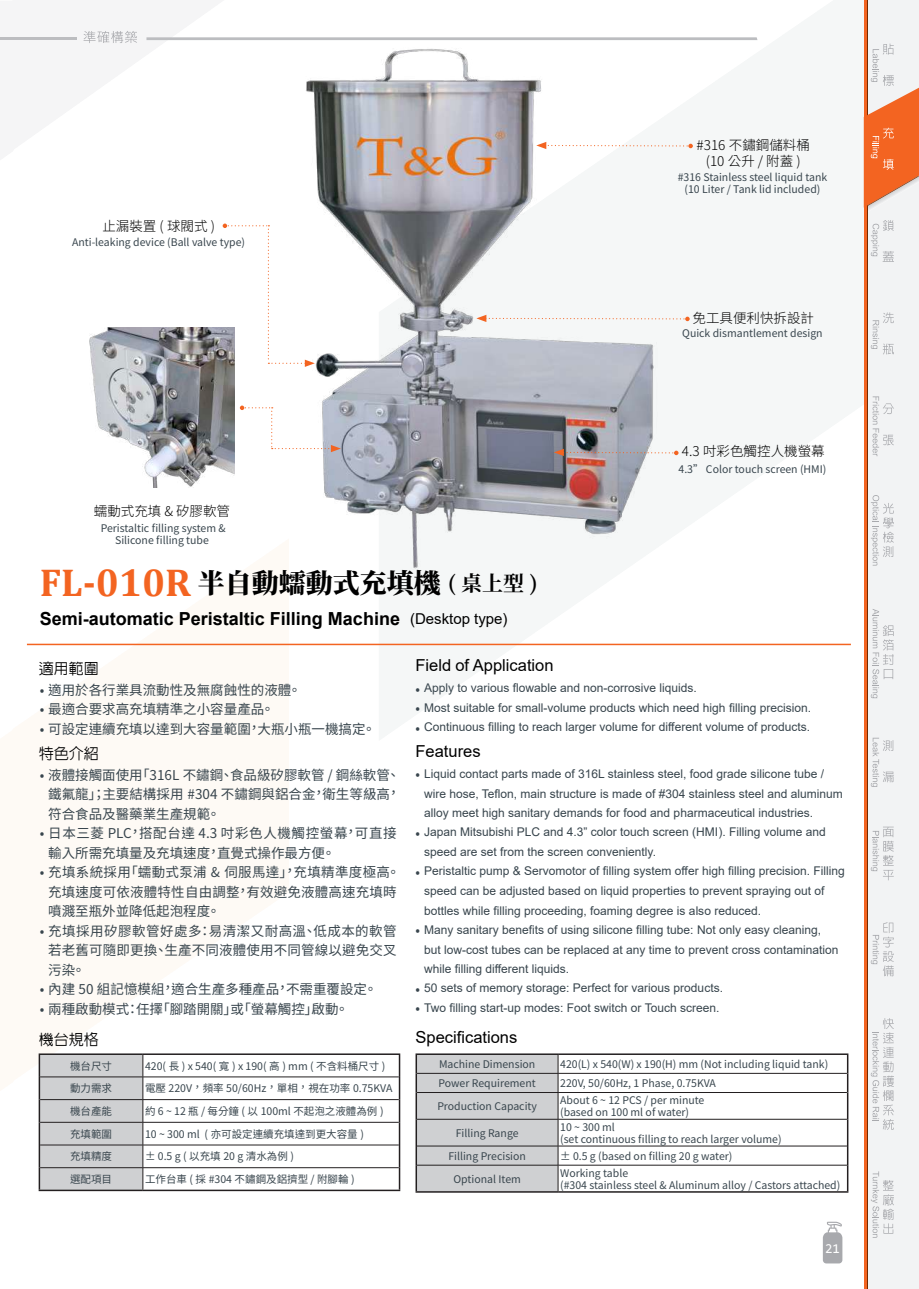
<style>
.page{position:relative;width:919px;height:1289px;background:#fff}
.page>*{position:absolute;margin:0;border:0;box-sizing:border-box;transform-origin:0 0}
.t1{font:800 27px "Source Han Serif TC";color:#000}
.t2{font:700 18px "Arial";color:#000}
.t3{font:16.5px "Arial";color:#000}
.t4{font:500 15px "New Gothic";color:#000}
.t5{font:13.5px/19.5px "Noto Sans Hant";color:#38454d;text-align:justify}
.t6{font:300 13.5px/16.2px "Noto Sans Hant";color:#000;text-align:center}
.t7{font:13.5px "Consolas";color:#fff}
.t8{font:12px/19.8px "Arial";color:#38454d}
.t9{font:10.5px/12px "Noto Sans Hant";color:#38454d}
.s1{font-family:"Cambria";font-weight:700;font-size:39px;color:#f36421}
.s2{font-weight:700;font-size:21px}
.s3{font-weight:400;font-size:15px}
.s4{font-family:"Noto Sans Hant";font-size:13.5px}
</style>
<div class="page">
<div style="left:865px;top:0;width:53px;height:1288px;background:#f2f3f4"></div>
<hr style="left:864px;top:0;width:3px;height:1288px;background:#f36421">
<hr style="left:867px;top:0;width:1px;height:1288px;background:#732a00">
<hr style="left:27px;top:643px;width:823px;height:2px;background:#f36421">
<svg style="left:870px;top:312px;width:23px;height:42px"></svg>
<svg style="left:870px;top:220px;width:23px;height:42px"></svg>
<svg style="left:863px;top:44px;width:55px;height:168px"></svg>
<svg style="left:872px;top:396px;width:21px;height:60px"></svg>
<svg style="left:870px;top:737px;width:23px;height:49px"></svg>
<svg style="left:870px;top:609px;width:23px;height:89px"></svg>
<svg style="left:870px;top:922px;width:23px;height:54px"></svg>
<svg style="left:870px;top:826px;width:23px;height:54px"></svg>
<svg style="left:871px;top:495px;width:22px;height:70px"></svg>
<svg style="left:871px;top:1171px;width:22px;height:66px"></svg>
<svg style="left:870px;top:1018px;width:23px;height:111px"></svg>
<svg style="left:822px;top:1221px;width:20px;height:42px"></svg>
<hr style="left:39px;top:1053px;width:104px;height:1px;background:#231f20">
<hr style="left:143px;top:1053px;width:257px;height:1px;background:#231f20">
<svg style="left:399px;top:1054px;width:1px;height:135px"></svg>
<hr style="left:39px;top:1189px;width:104px;height:2px;background:#231f20">
<hr style="left:143px;top:1189px;width:257px;height:2px;background:#231f20">
<hr style="left:143px;top:1076px;width:256px;height:1px;background:#231f20">
<hr style="left:143px;top:1099px;width:256px;height:1px;background:#231f20">
<hr style="left:143px;top:1121px;width:256px;height:1px;background:#231f20">
<hr style="left:143px;top:1144px;width:256px;height:1px;background:#231f20">
<hr style="left:143px;top:1167px;width:256px;height:1px;background:#231f20">
<svg style="left:39px;top:1054px;width:105px;height:136px;background:#c2c2c4"></svg>
<hr style="left:415px;top:1053px;width:143px;height:1px;background:#231f20">
<hr style="left:558px;top:1053px;width:290px;height:1px;background:#231f20">
<svg style="left:846px;top:1054px;width:2px;height:38px"></svg>
<hr style="left:846px;top:1092px;width:2px;height:27px;background:#231f20">
<hr style="left:846px;top:1119px;width:2px;height:26px;background:#231f20">
<hr style="left:846px;top:1145px;width:2px;height:20px;background:#231f20">
<hr style="left:846px;top:1165px;width:2px;height:26px;background:#231f20">
<hr style="left:415px;top:1191px;width:143px;height:1px;background:#231f20">
<hr style="left:558px;top:1191px;width:290px;height:1px;background:#231f20">
<hr style="left:558px;top:1073px;width:288px;height:1px;background:#231f20">
<hr style="left:558px;top:1092px;width:288px;height:1px;background:#231f20">
<hr style="left:558px;top:1118px;width:288px;height:1px;background:#231f20">
<hr style="left:558px;top:1145px;width:288px;height:1px;background:#231f20">
<hr style="left:558px;top:1164px;width:288px;height:1px;background:#231f20">
<svg style="left:415px;top:1054px;width:143px;height:137px;background:#c5c6c8"></svg>
<svg style="left:0;top:30px;width:757px;height:514px"></svg>
<p class="t6" style="left:696px;top:137px;width:115px">#316 不鏽鋼儲料桶(10 公升 / 附蓋 )</p>
<p class="t6" style="left:102px;top:218px;width:114px">止漏裝置 ( 球閥式 )</p>
<p class="t9" style="left:72px;top:236px;width:174px">Anti-leaking device (Ball valve type)</p>
<p class="t6" style="left:94px;top:503px;width:138px">蠕動式充填 &amp; 矽膠軟管</p>
<p class="t9" style="left:101px;top:522px;width:126px;text-align:center">Peristaltic filling system &amp;<br>Silicone filling tube</p>
<p class="t9" style="left:677px;top:171px;width:151px;text-align:center">#316 Stainless steel liquid tank (10 Liter / Tank lid included)</p>
<p class="t6" style="left:692px;top:310px;width:123px">免工具便利快拆設計</p>
<p class="t9" style="left:682px;top:327px;width:142px">Quick dismantlement design</p>
<p class="t6" style="left:681px;top:444px;width:144px">4.3 吋彩色觸控人機螢幕</p>
<p class="t9" style="left:678px;top:463px;width:149px">4.3” Color touch screen (HMI)</p>
<h1 class="t1" style="left:40px;top:568px;width:499px"><span class="s1">FL-010R</span> 半自動蠕動式充填機 <span class="s2">( 桌上型 )</span></h1>
<h2 class="t2" style="left:40px;top:606px;width:469px">Semi-automatic Peristaltic Filling Machine <span class="s3">(Desktop type)</span></h2>
<p class="t4" style="left:39px;top:661px;width:62px">適用範圍</p>
<p class="t5" style="left:40px;top:680px;width:263px">• 適用於各行業具流動性及無腐蝕性的液體。</p>
<p class="t5" style="left:40px;top:699px;width:236px">• 最適合要求高充填精準之小容量產品。</p>
<p class="t5" style="left:40px;top:719px;width:337px">• 可設定連續充填以達到大容量範圍，大瓶小瓶一機搞定。</p>
<p class="t4" style="left:39px;top:746px;width:62px">特色介紹</p>
<p class="t5" style="left:48px;top:765px;width:353px;text-indent:-9px">• 液體接觸面使用「316L 不鏽鋼、食品級矽膠軟管 / 鋼絲軟管、鐵氟龍」；主要結構採用 #304 不鏽鋼與鋁合金，衛生等級高，符合食品及醫藥業生產規範。</p>
<p class="t5" style="left:48px;top:824px;width:350px;text-indent:-9px">• 日本三菱 PLC，搭配台達 4.3 吋彩色人機觸控螢幕，可直接輸入所需充填量及充填速度，直覺式操作最方便。</p>
<p class="t5" style="left:48px;top:863px;width:353px;text-align:left;text-indent:-9px">• 充填系統採用「蠕動式泵浦 &amp; 伺服馬達」，充填精準度極高。充填速度可依液體特性自由調整，有效避免液體高速充填時噴濺至瓶外並降低起泡程度。</p>
<p class="t5" style="left:48px;top:921px;width:350px;text-indent:-9px">• 充填採用矽膠軟管好處多：易清潔又耐高溫、低成本的軟管若老舊可隨即更換、生產不同液體使用不同管線以避免交叉污染。</p>
<p class="t5" style="left:40px;top:980px;width:339px">• 內建 50 組記憶模組，適合生產多種產品，不需重覆設定。</p>
<p class="t5" style="left:40px;top:999px;width:310px">• 兩種啟動模式：任擇「腳踏開關」或「螢幕觸控」啟動。</p>
<p class="t4" style="left:39px;top:1032px;width:62px">機台規格</p>
<p class="t9" style="left:70px;top:1059px;width:43px">機台尺寸</p>
<p class="t9" style="left:145px;top:1059px;width:242px">420( 長 ) x 540( 寬 ) x 190( 高 ) mm ( 不含料桶尺寸 )</p>
<p class="t9" style="left:70px;top:1082px;width:43px">動力需求</p>
<p class="t9" style="left:145px;top:1082px;width:249px">電壓 220V，頻率 50/60Hz，單相，視在功率 0.75KVA</p>
<p class="t9" style="left:70px;top:1105px;width:43px">機台產能</p>
<p class="t9" style="left:145px;top:1105px;width:240px">約 6 ~ 12 瓶 / 每分鐘 ( 以 100ml 不起泡之液體為例 )</p>
<p class="t9" style="left:70px;top:1127px;width:43px">充填範圍</p>
<p class="t9" style="left:145px;top:1127px;width:220px">10 ~ 300 ml ( 亦可設定連續充填達到更大容量 )</p>
<p class="t9" style="left:70px;top:1150px;width:43px">充填精度</p>
<p class="t9" style="left:145px;top:1150px;width:151px">± 0.5 g ( 以充填 20 g 清水為例 )</p>
<p class="t9" style="left:70px;top:1173px;width:43px">選配項目</p>
<p class="t9" style="left:145px;top:1173px;width:211px">工作台車 ( 採 #304 不鏽鋼及鋁擠型 / 附腳輪 )</p>
<h3 class="t3" style="left:415px;top:654px;width:140px">Field of Application</h3>
<p class="t8" style="left:415px;top:678px;width:283px"><span class="s4">•</span> Apply to various flowable and non-corrosive liquids.</p>
<p class="t8" style="left:415px;top:697px;width:397px"><span class="s4">•</span> Most suitable for small-volume products which need high filling precision.</p>
<p class="t8" style="left:415px;top:717px;width:396px"><span class="s4">•</span> Continuous filling to reach larger volume for different volume of products.</p>
<h3 class="t3" style="left:415px;top:740px;width:67px">Features</h3>
<p class="t8" style="left:424px;top:763px;width:420px;text-indent:-9px"><span class="s4">•</span> Liquid contact parts made of 316L stainless steel, food grade silicone tube / wire hose, Teflon, main structure is made of #304 stainless steel and aluminum alloy meet high sanitary demands for food and pharmaceutical industries.</p>
<p class="t8" style="left:424px;top:821px;width:403px;line-height:20.2px;text-indent:-9px"><span class="s4">•</span> Japan Mitsubishi PLC and 4.3” color touch screen (HMI). Filling volume and speed are set from the screen conveniently.</p>
<p class="t8" style="left:424px;top:860px;width:422px;text-indent:-9px"><span class="s4">•</span> Peristaltic pump &amp; Servomotor of filling system offer high filling precision. Filling speed can be adjusted based on liquid properties to prevent spraying out of bottles while filling proceeding, foaming degree is also reduced.</p>
<p class="t8" style="left:424px;top:919px;width:416px;text-indent:-9px"><span class="s4">•</span> Many sanitary benefits of using silicone filling tube: Not only easy cleaning, but low-cost tubes can be replaced at any time to prevent cross contamination while filling different liquids.</p>
<p class="t8" style="left:415px;top:977px;width:309px"><span class="s4">•</span> 50 sets of memory storage: Perfect for various products.</p>
<p class="t8" style="left:415px;top:997px;width:305px"><span class="s4">•</span> Two filling start-up modes: Foot switch or Touch screen.</p>
<h3 class="t3" style="left:415px;top:1026px;width:103px">Specifications</h3>
<p class="t9" style="left:439px;top:1058px;width:98px">Machine Dimension</p>
<p class="t9" style="left:560px;top:1058px;width:269px">420(L) x 540(W) x 190(H) mm (Not including liquid tank)</p>
<p class="t9" style="left:438px;top:1077px;width:99px">Power Requirement</p>
<p class="t9" style="left:560px;top:1077px;width:157px">220V, 50/60Hz, 1 Phase, 0.75KVA</p>
<p class="t9" style="left:437px;top:1100px;width:101px">Production Capacity</p>
<p class="t9" style="left:560px;top:1094px;width:146px">About 6 ~ 12 PCS / per minute (based on 100 ml of water)</p>
<p class="t9" style="left:455px;top:1126px;width:64px">Filling Range</p>
<p class="t9" style="left:560px;top:1120px;width:223px">10 ~ 300 ml<br>(set continuous filling to reach larger volume)</p>
<p class="t9" style="left:448px;top:1149px;width:79px">Filling Precision</p>
<p class="t9" style="left:560px;top:1149px;width:174px">± 0.5 g (based on filling 20 g water)</p>
<p class="t9" style="left:453px;top:1172px;width:69px">Optional Item</p>
<p class="t9" style="left:560px;top:1166px;width:281px">Working table<br>(#304 stainless steel &amp; Aluminum alloy / Castors attached)</p>
<p class="t7" style="left:825px;top:1238px;width:16px">21</p>
</div>
